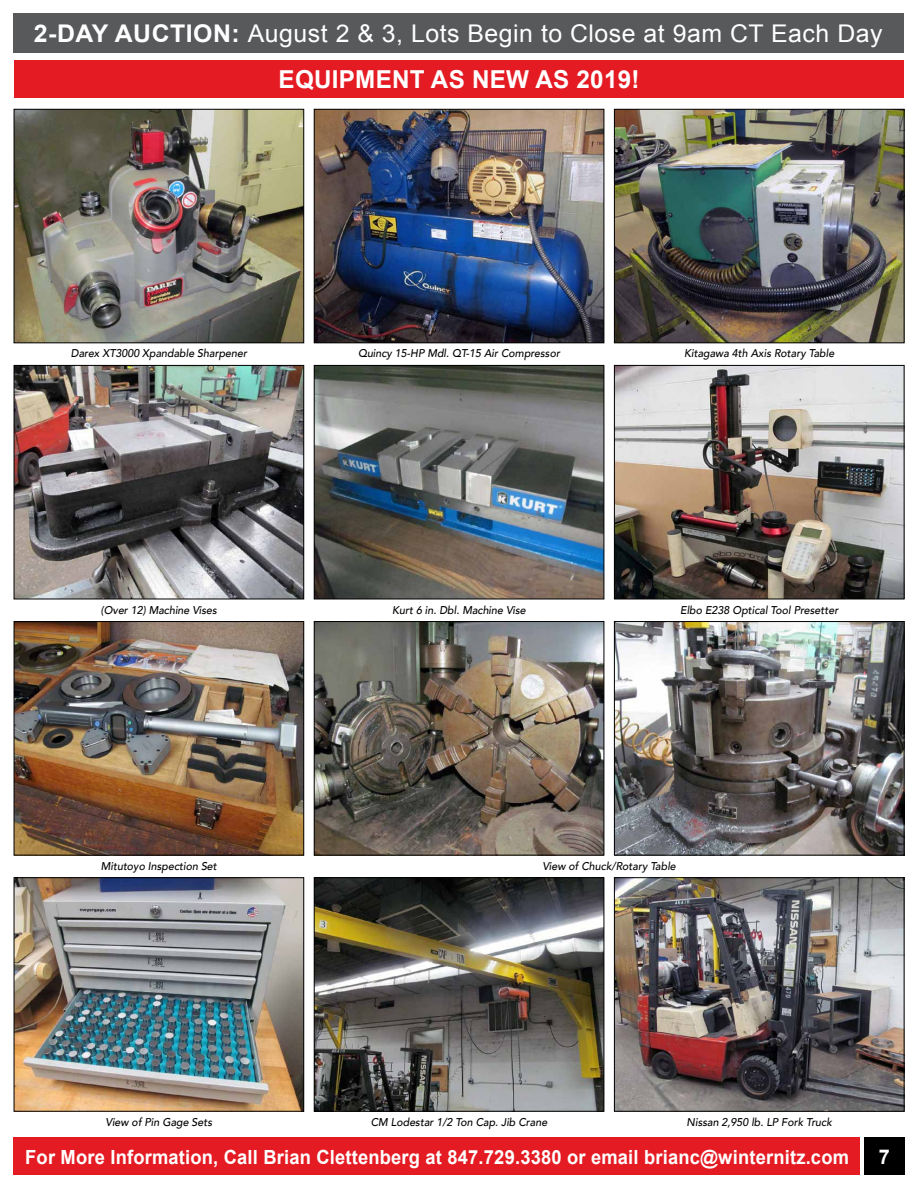
<style>
.page{position:relative;width:918px;height:1188px;background:#fff}
.page>*{position:absolute;margin:0;border:0;box-sizing:border-box;transform-origin:0 0}
.t1{font:700 24.75px "Arial";letter-spacing:.01em;color:#fff}
.t2{font:24.45px "Arial";letter-spacing:.02em;color:#fff}
.t3{font:700 20.4px "Arial";color:#fff}
.t4{font:700 19.5px "Arial";letter-spacing:.01em;color:#fff;scale:.94 1}
.t5{font:italic 500 11.25px "Avenir";color:#000;scale:.95 1}
.s1{font-weight:700}
</style>
<div class="page">
<img style="left:16px;top:111px;width:286px;height:230px">
<div style="left:14px;top:109px;width:290px;height:234px;border:1px solid #000"></div>
<img style="left:316px;top:111px;width:286px;height:230px">
<div style="left:314px;top:109px;width:290px;height:234px;border:1px solid #000"></div>
<img style="left:616px;top:111px;width:286px;height:230px">
<div style="left:614px;top:109px;width:290px;height:234px;border:1px solid #000"></div>
<img style="left:16px;top:367px;width:286px;height:230px">
<div style="left:14px;top:365px;width:290px;height:234px;border:1px solid #000"></div>
<img style="left:316px;top:367px;width:286px;height:230px">
<div style="left:314px;top:365px;width:290px;height:234px;border:1px solid #000"></div>
<img style="left:616px;top:367px;width:286px;height:230px">
<div style="left:614px;top:365px;width:290px;height:234px;border:1px solid #000"></div>
<img style="left:16px;top:623px;width:286px;height:231px">
<div style="left:14px;top:621px;width:290px;height:235px;border:1px solid #000"></div>
<img style="left:316px;top:623px;width:286px;height:231px">
<div style="left:314px;top:621px;width:290px;height:235px;border:1px solid #000"></div>
<img style="left:616px;top:623px;width:286px;height:231px">
<div style="left:614px;top:621px;width:290px;height:235px;border:1px solid #000"></div>
<img style="left:16px;top:879px;width:286px;height:231px">
<div style="left:14px;top:877px;width:290px;height:235px;border:1px solid #000"></div>
<img style="left:316px;top:879px;width:286px;height:231px">
<div style="left:314px;top:877px;width:290px;height:235px;border:1px solid #000"></div>
<img style="left:616px;top:879px;width:286px;height:231px">
<div style="left:614px;top:877px;width:290px;height:235px;border:1px solid #000"></div>
<div style="left:14px;top:1137px;width:846px;height:37px;background:#e51b23"></div>
<div style="left:864px;top:1137px;width:40px;height:37px;background:#000"></div>
<div style="left:14px;top:14px;width:890px;height:39px;background:#58595b"></div>
<div style="left:14px;top:61px;width:890px;height:37px;background:#e51b23"></div>
<h2 class="t2" style="left:34px;top:18px;width:850px"><span class="s1">2-DAY AUCTION:</span> August 2 &amp; 3, Lots Begin to Close at 9am CT Each Day</h2>
<h1 class="t1" style="left:279px;top:63px;width:362px">EQUIPMENT AS NEW AS 2019!</h1>
<p class="t5" style="left:71px;top:347px;width:187px">Darex XT3000 Xpandable Sharpener</p>
<p class="t5" style="left:358px;top:347px;width:214px">Quincy 15-HP Mdl. QT-15 Air Compressor</p>
<p class="t5" style="left:684px;top:347px;width:159px">Kitagawa 4th Axis Rotary Table</p>
<p class="t5" style="left:101px;top:603px;width:124px">(Over 12) Machine Vises</p>
<p class="t5" style="left:392px;top:603px;width:142px">Kurt 6 in. Dbl. Machine Vise</p>
<p class="t5" style="left:680px;top:603px;width:168px">Elbo E238 Optical Tool Presetter</p>
<p class="t5" style="left:101px;top:859px;width:124px">Mitutoyo Inspection Set</p>
<p class="t5" style="left:542px;top:859px;width:142px">View of Chuck/Rotary Table</p>
<p class="t5" style="left:106px;top:1115px;width:114px">View of Pin Gage Sets</p>
<p class="t5" style="left:371px;top:1115px;width:187px">CM Lodestar 1/2 Ton Cap. Jib Crane</p>
<p class="t5" style="left:687px;top:1115px;width:154px">Nissan 2,950 lb. LP Fork Truck</p>
<h3 class="t4" style="left:25px;top:1144px;width:878px">For More Information, Call Brian Clettenberg at 847.729.3380 or email brianc@winternitz.com</h3>
<h3 class="t3" style="left:879px;top:1143px;width:13px">7</h3>
</div>
